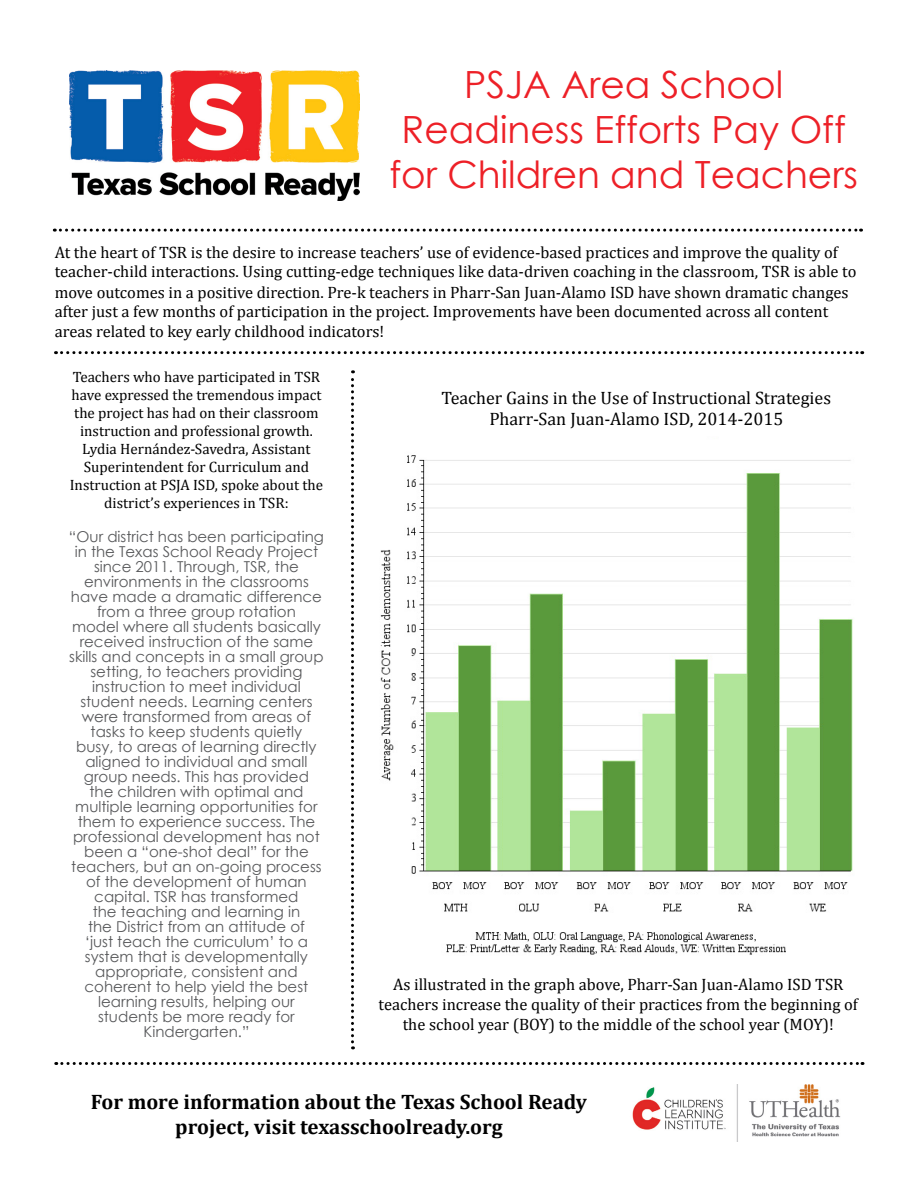
<style>
.page{position:relative;width:918px;height:1188px;background:#fff}
.page>*{position:absolute;margin:0;border:0;box-sizing:border-box;transform-origin:0 0}
.t1{font:37.5px/45px "Century Gothic";color:#ed2027;text-align:center}
.t2{font:700 21px/25.2px "Cambria";color:#000;text-align:center}
.t3{font:18px/21px "Cambria";color:#000;text-align:center}
.t4{font:16.5px/19.8px "Cambria";color:#000}
.t5{font:15px/15px "Century Gothic";color:#58595b;text-align:center}
.t6{font:15px/18px "Cambria";color:#000;text-align:center}
</style>
<div class="page">
<img style="left:380px;top:455px;width:473px;height:500px">
<img style="left:69px;top:70px;width:291px;height:131px">
<svg style="left:54px;top:229px;width:808px;height:3px"></svg>
<svg style="left:56px;top:1062px;width:807px;height:3px"></svg>
<img style="left:632px;top:1085px;width:209px;height:57px">
<svg style="left:56px;top:351px;width:807px;height:3px"></svg>
<svg style="left:351px;top:370px;width:3px;height:679px"></svg>
<h1 class="t1" style="left:389px;top:62px;width:470px">PSJA Area School<br>Readiness Efforts Pay Off for Children and Teachers</h1>
<p class="t4" style="left:55px;top:242px;width:803px">At the heart of TSR is the desire to increase teachers’ use of evidence-based practices and improve the quality of teacher-child interactions. Using cutting-edge techniques like data-driven coaching in the classroom, TSR is able to move outcomes in a positive direction. Pre-k teachers in Pharr-San Juan-Alamo ISD have shown dramatic changes after just a few months of participation in the project. Improvements have been documented across all content areas related to key early childhood indicators!</p>
<p class="t6" style="left:70px;top:368px;width:255px">Teachers who have participated in TSR have expressed the tremendous impact the project has had on their classroom instruction and professional growth.<br>Lydia Hernández-Savedra, Assistant Superintendent for Curriculum and Instruction at PSJA ISD, spoke about the district’s experiences in TSR:</p>
<p class="t5" style="left:69px;top:529px;width:256px">“Our district has been participating in the Texas School Ready Project since 2011. Through, TSR, the environments in the classrooms have made a dramatic difference from a three group rotation<br>model where all students basically received instruction of the same skills and concepts in a small group setting, to teachers providing instruction to meet individual student needs. Learning centers were transformed from areas of tasks to keep students quietly<br>busy, to areas of learning directly aligned to individual and small group needs. This has provided<br>the children with optimal and multiple learning opportunities for them to experience success. The professional development has not been a “one-shot deal” for the teachers, but an on-going process of the development of human capital. TSR has transformed<br>the teaching and learning in<br>the District from an attitude of<br>‘just teach the curriculum’ to a system that is developmentally appropriate, consistent and coherent to help yield the best learning results, helping our students be more ready for<br>Kindergarten.”</p>
<p class="t3" style="left:441px;top:387px;width:391px">Teacher Gains in the Use of Instructional Strategies<br>Pharr-San Juan-Alamo ISD, 2014-2015</p>
<p class="t4" style="left:379px;top:975px;width:481px;text-align:center">As illustrated in the graph above, Pharr-San Juan-Alamo ISD TSR teachers increase the quality of their practices from the beginning of the school year (BOY) to the middle of the school year (MOY)!</p>
<h2 class="t2" style="left:91px;top:1088px;width:498px">For more information about the Texas School Ready project, visit texasschoolready.org</h2>
</div>
